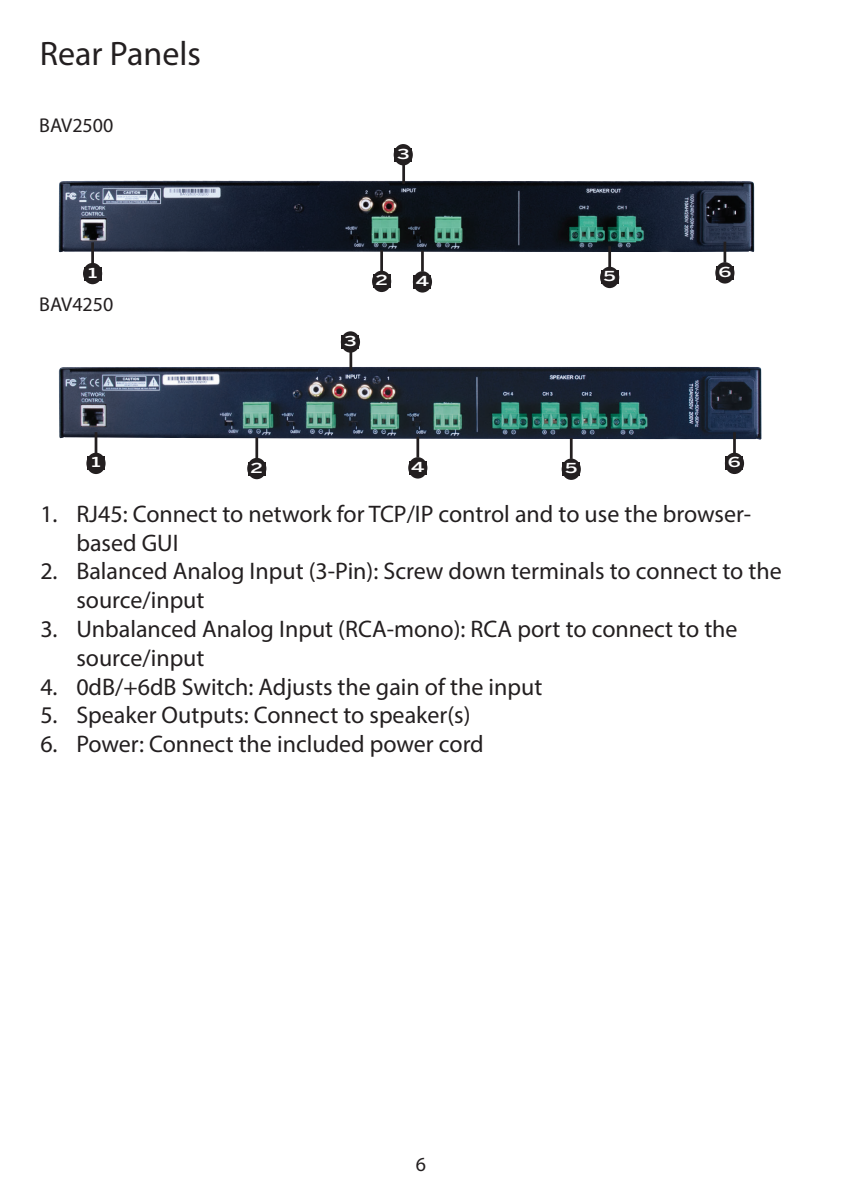
<style>
.page{position:relative;width:842px;height:1191px;background:#fff}
.page>*{position:absolute;margin:0;border:0;box-sizing:border-box;transform-origin:0 0}
.t1{font:34px "Myriad Pro";color:#231f20}
.t2{font:24px/28.8px "Myriad Pro";color:#231f20}
.t3{font:20px "Myriad Pro";color:#231f20}
.Product_Sub-Name{font:500 13.6px "Benton Sans";color:#fff;scale:1.5 1}
</style>
<div class="page">
<img style="left:59px;top:180px;width:696px;height:72px">
<img style="left:59px;top:367px;width:702px;height:73px">
<div style="left:83px;top:263px;width:19px;height:21px;background:#231f20;border-radius:50%"></div>
<div style="left:84px;top:267px;width:18px;height:13px;background:#231f20"></div>
<hr style="left:91px;top:242px;width:3px;height:21px;background:#231f20">
<div style="left:372px;top:271px;width:19px;height:21px;background:#231f20;border-radius:50%"></div>
<div style="left:373px;top:275px;width:18px;height:13px;background:#231f20"></div>
<hr style="left:380px;top:250px;width:3px;height:21px;background:#231f20">
<div style="left:394px;top:144px;width:19px;height:21px;background:#231f20;border-radius:50%"></div>
<div style="left:394px;top:148px;width:18px;height:13px;background:#231f20"></div>
<hr style="left:402px;top:163px;width:3px;height:21px;background:#231f20">
<div style="left:413px;top:271px;width:19px;height:21px;background:#231f20;border-radius:50%"></div>
<div style="left:413px;top:275px;width:18px;height:14px;background:#231f20"></div>
<hr style="left:421px;top:251px;width:3px;height:20px;background:#231f20">
<div style="left:600px;top:267px;width:19px;height:21px;background:#231f20;border-radius:50%"></div>
<div style="left:601px;top:271px;width:18px;height:13px;background:#231f20"></div>
<hr style="left:608px;top:246px;width:3px;height:21px;background:#231f20">
<svg style="left:715px;top:262px;width:19px;height:21px"></svg>
<div style="left:716px;top:266px;width:18px;height:14px;background:#231f20"></div>
<hr style="left:723px;top:242px;width:3px;height:20px;background:#231f20">
<div style="left:86px;top:453px;width:20px;height:21px;background:#231f20;border-radius:50%"></div>
<div style="left:87px;top:456px;width:18px;height:14px;background:#231f20"></div>
<hr style="left:95px;top:432px;width:2px;height:21px;background:#231f20">
<div style="left:247px;top:458px;width:19px;height:21px;background:#231f20;border-radius:50%"></div>
<div style="left:248px;top:462px;width:18px;height:13px;background:#231f20"></div>
<hr style="left:255px;top:437px;width:3px;height:21px;background:#231f20">
<svg style="left:341px;top:331px;width:19px;height:22px"></svg>
<div style="left:341px;top:335px;width:18px;height:14px;background:#231f20"></div>
<hr style="left:349px;top:350px;width:3px;height:21px;background:#231f20">
<div style="left:408px;top:457px;width:19px;height:21px;background:#231f20;border-radius:50%"></div>
<div style="left:409px;top:461px;width:18px;height:13px;background:#231f20"></div>
<hr style="left:416px;top:437px;width:3px;height:20px;background:#231f20">
<svg style="left:562px;top:458px;width:19px;height:22px"></svg>
<div style="left:562px;top:462px;width:18px;height:14px;background:#231f20"></div>
<hr style="left:570px;top:438px;width:3px;height:21px;background:#231f20">
<div style="left:725px;top:453px;width:19px;height:21px;background:#231f20;border-radius:50%"></div>
<div style="left:725px;top:456px;width:18px;height:14px;background:#231f20"></div>
<hr style="left:733px;top:432px;width:3px;height:21px;background:#231f20">
<p class="t1" style="left:40px;top:33px;width:163px">Rear Panels</p>
<p class="t3" style="left:39px;top:113px;width:76px">BAV2500</p>
<p class="Product_Sub-Name" style="left:88px;top:265px;width:8px">1</p>
<p class="t3" style="left:39px;top:291px;width:76px">BAV4250</p>
<p class="Product_Sub-Name" style="left:91px;top:454px;width:8px">1</p>
<p class="Product_Sub-Name" style="left:251px;top:460px;width:10px">2</p>
<p class="Product_Sub-Name" style="left:397px;top:146px;width:10px">3</p>
<p class="Product_Sub-Name" style="left:344px;top:333px;width:10px">3</p>
<p class="Product_Sub-Name" style="left:375px;top:272px;width:10px">2</p>
<p class="Product_Sub-Name" style="left:416px;top:273px;width:10px">4</p>
<p class="Product_Sub-Name" style="left:603px;top:268px;width:10px">5</p>
<p class="Product_Sub-Name" style="left:718px;top:264px;width:10px">6</p>
<p class="Product_Sub-Name" style="left:411px;top:459px;width:10px">4</p>
<p class="Product_Sub-Name" style="left:565px;top:460px;width:10px">5</p>
<p class="Product_Sub-Name" style="left:728px;top:454px;width:10px">6</p>
<p class="t2" style="left:76px;top:499px;width:676px;text-indent:-36px">1. RJ45: Connect to network for TCP/IP control and to use the browser&shy;based GUI</p>
<p class="t2" style="left:76px;top:556px;width:707px;text-indent:-36px">2. Balanced Analog Input (3-Pin): Screw down terminals to connect to the source/input</p>
<p class="t2" style="left:76px;top:614px;width:663px;text-indent:-36px">3. Unbalanced Analog Input (RCA-mono): RCA port to connect to the source/input</p>
<p class="t2" style="left:40px;top:672px;width:504px">4. 0dB/+6dB Switch: Adjusts the gain of the input</p>
<p class="t2" style="left:40px;top:700px;width:432px">5. Speaker Outputs: Connect to speaker(s)</p>
<p class="t2" style="left:40px;top:729px;width:445px">6. Power: Connect the included power cord</p>
<p class="t3" style="left:416px;top:1152px;width:12px">6</p>
</div>
